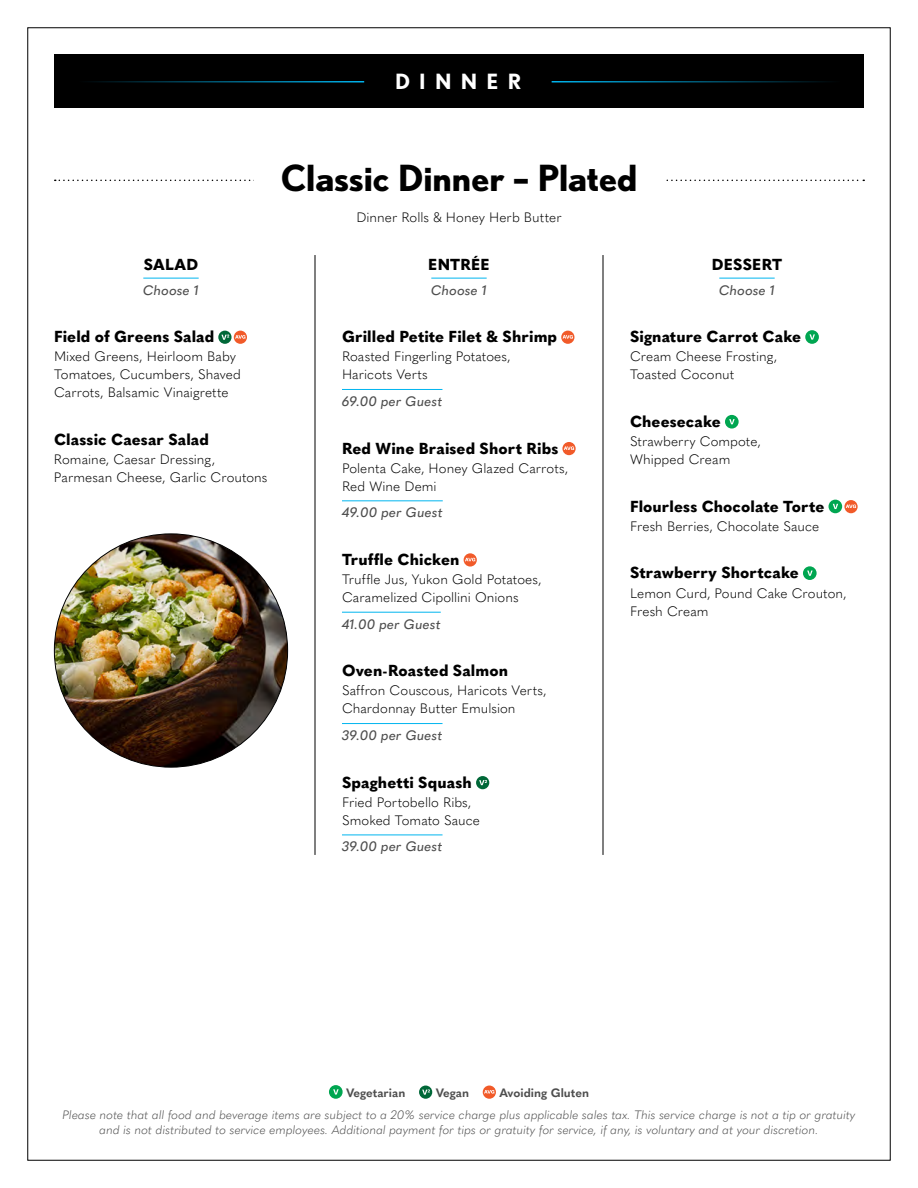
<style>
.page{position:relative;width:918px;height:1188px;background:#fff}
.page>*{position:absolute;margin:0;border:0;box-sizing:border-box;transform-origin:0 0}
.t1{font:700 36px "Nobel";color:#000}
.t2{font:700 21px "Nobel";letter-spacing:.44em;color:#fff}
.t3{font:800 15.75px "Quasimoda";letter-spacing:.005em;color:#000}
.t4{font:300 13.5px/18px "Quasimoda";letter-spacing:.005em;color:#000}
.t5{font:italic 500 13.5px "Quasimoda";letter-spacing:.01em;color:#4d4d4d}
.t6{font:italic 300 12px/15px "Quasimoda";color:#4d4d4d;text-align:center}
.t7{font:700 12px "Quasimoda";color:#4d4d4d}
</style>
<div class="page">
<div style="left:54px;top:54px;width:810px;height:54px;background:#000"></div>
<svg style="left:329px;top:1085px;width:14px;height:14px"></svg>
<svg style="left:419px;top:1086px;width:13px;height:13px"></svg>
<svg style="left:483px;top:1086px;width:13px;height:13px"></svg>
<svg style="left:55px;top:180px;width:809px;height:1px"></svg>
<div style="left:254px;top:157px;width:410px;height:45px;background:#fff"></div>
<hr style="left:143px;top:278px;width:56px;height:1px;background:#00b5ef">
<svg style="left:218px;top:331px;width:29px;height:13px"></svg>
<hr style="left:431px;top:278px;width:56px;height:1px;background:#00b5ef">
<hr style="left:342px;top:389px;width:100px;height:1px;background:#00b5ef">
<hr style="left:342px;top:500px;width:101px;height:1px;background:#00b5ef">
<hr style="left:342px;top:612px;width:99px;height:1px;background:#00b5ef">
<hr style="left:342px;top:723px;width:101px;height:1px;background:#00b5ef">
<hr style="left:342px;top:835px;width:101px;height:1px;background:#00b5ef">
<svg style="left:561px;top:331px;width:13px;height:13px"></svg>
<svg style="left:562px;top:442px;width:14px;height:13px"></svg>
<svg style="left:464px;top:553px;width:13px;height:14px"></svg>
<svg style="left:476px;top:776px;width:13px;height:13px"></svg>
<hr style="left:719px;top:278px;width:56px;height:1px;background:#00b5ef">
<svg style="left:805px;top:330px;width:14px;height:14px"></svg>
<svg style="left:725px;top:415px;width:14px;height:14px"></svg>
<svg style="left:829px;top:500px;width:29px;height:13px"></svg>
<svg style="left:803px;top:566px;width:14px;height:14px"></svg>
<hr style="left:315px;top:255px;width:1px;height:600px;background:#000">
<hr style="left:603px;top:255px;width:1px;height:600px;background:#000">
<hr style="left:76px;top:81px;width:288px;height:1px;background:#00b5ef">
<hr style="left:552px;top:81px;width:289px;height:1px;background:#00b5ef">
<img style="left:54px;top:534px;width:234px;height:233px;border-radius:117px">
<h2 class="t2" style="left:395px;top:69px;width:128px">DINNER</h2>
<p class="t3" style="left:144px;top:252px;width:56px">SALAD</p>
<p class="t5" style="left:143px;top:280px;width:57px">Choose 1</p>
<p class="t3" style="left:54px;top:324px;width:162px">Field of Greens Salad</p>
<p class="t4" style="left:54px;top:347px;width:189px">Mixed Greens, Heirloom Baby<br>Tomatoes, Cucumbers, Shaved<br>Carrots, Balsamic Vinaigrette</p>
<p class="t3" style="left:54px;top:427px;width:156px">Classic Caesar Salad</p>
<p class="t4" style="left:54px;top:450px;width:215px">Romaine, Caesar Dressing,<br>Parmesan Cheese, Garlic Croutons</p>
<h1 class="t1" style="left:281px;top:156px;width:358px">Classic Dinner – Plated</h1>
<p class="t4" style="left:356px;top:208px;width:207px">Dinner Rolls &amp; Honey Herb Butter</p>
<p class="t3" style="left:428px;top:252px;width:63px">ENTRÉE</p>
<p class="t5" style="left:431px;top:280px;width:57px">Choose 1</p>
<p class="t3" style="left:342px;top:324px;width:217px">Grilled Petite Filet &amp; Shrimp</p>
<p class="t4" style="left:342px;top:347px;width:170px">Roasted Fingerling Potatoes,<br>Haricots Verts</p>
<p class="t5" style="left:342px;top:391px;width:102px">69.00 per Guest</p>
<p class="t3" style="left:342px;top:436px;width:218px">Red Wine Braised Short Ribs</p>
<p class="t4" style="left:342px;top:458px;width:228px">Polenta Cake, Honey Glazed Carrots,<br>Red Wine Demi</p>
<p class="t5" style="left:342px;top:502px;width:102px">49.00 per Guest</p>
<p class="t3" style="left:342px;top:547px;width:119px">Truffle Chicken</p>
<p class="t4" style="left:342px;top:570px;width:201px">Truffle Jus, Yukon Gold Potatoes,<br>Caramelized Cipollini Onions</p>
<p class="t5" style="left:342px;top:614px;width:100px">41.00 per Guest</p>
<p class="t3" style="left:342px;top:659px;width:168px">Oven-Roasted Salmon</p>
<p class="t4" style="left:342px;top:681px;width:206px">Saffron Couscous, Haricots Verts,<br>Chardonnay Butter Emulsion</p>
<p class="t5" style="left:342px;top:725px;width:102px">39.00 per Guest</p>
<p class="t3" style="left:342px;top:770px;width:131px">Spaghetti Squash</p>
<p class="t4" style="left:342px;top:792px;width:140px">Fried Portobello Ribs,<br>Smoked Tomato Sauce</p>
<p class="t5" style="left:342px;top:836px;width:102px">39.00 per Guest</p>
<p class="t3" style="left:712px;top:252px;width:72px">DESSERT</p>
<p class="t5" style="left:719px;top:280px;width:57px">Choose 1</p>
<p class="t3" style="left:630px;top:324px;width:173px">Signature Carrot Cake</p>
<p class="t4" style="left:630px;top:347px;width:149px">Cream Cheese Frosting,<br>Toasted Coconut</p>
<p class="t3" style="left:630px;top:409px;width:92px">Cheesecake</p>
<p class="t4" style="left:630px;top:432px;width:132px">Strawberry Compote,<br>Whipped Cream</p>
<p class="t3" style="left:630px;top:494px;width:196px">Flourless Chocolate Torte</p>
<p class="t4" style="left:630px;top:516px;width:191px">Fresh Berries, Chocolate Sauce</p>
<p class="t3" style="left:630px;top:561px;width:170px">Strawberry Shortcake</p>
<p class="t4" style="left:630px;top:583px;width:218px">Lemon Curd, Pound Cake Crouton,<br>Fresh Cream</p>
<p class="t7" style="left:346px;top:1084px;width:61px">Vegetarian</p>
<p class="t7" style="left:436px;top:1084px;width:35px">Vegan</p>
<p class="t7" style="left:499px;top:1084px;width:91px">Avoiding Gluten</p>
<p class="t6" style="left:62px;top:1106px;width:795px">Please note that all food and beverage items are subject to a 20% service charge plus applicable sales tax. This service charge is not a tip or gratuity and is not distributed to service employees. Additional payment for tips or gratuity for service, if any, is voluntary and at your discretion.</p>
</div>
